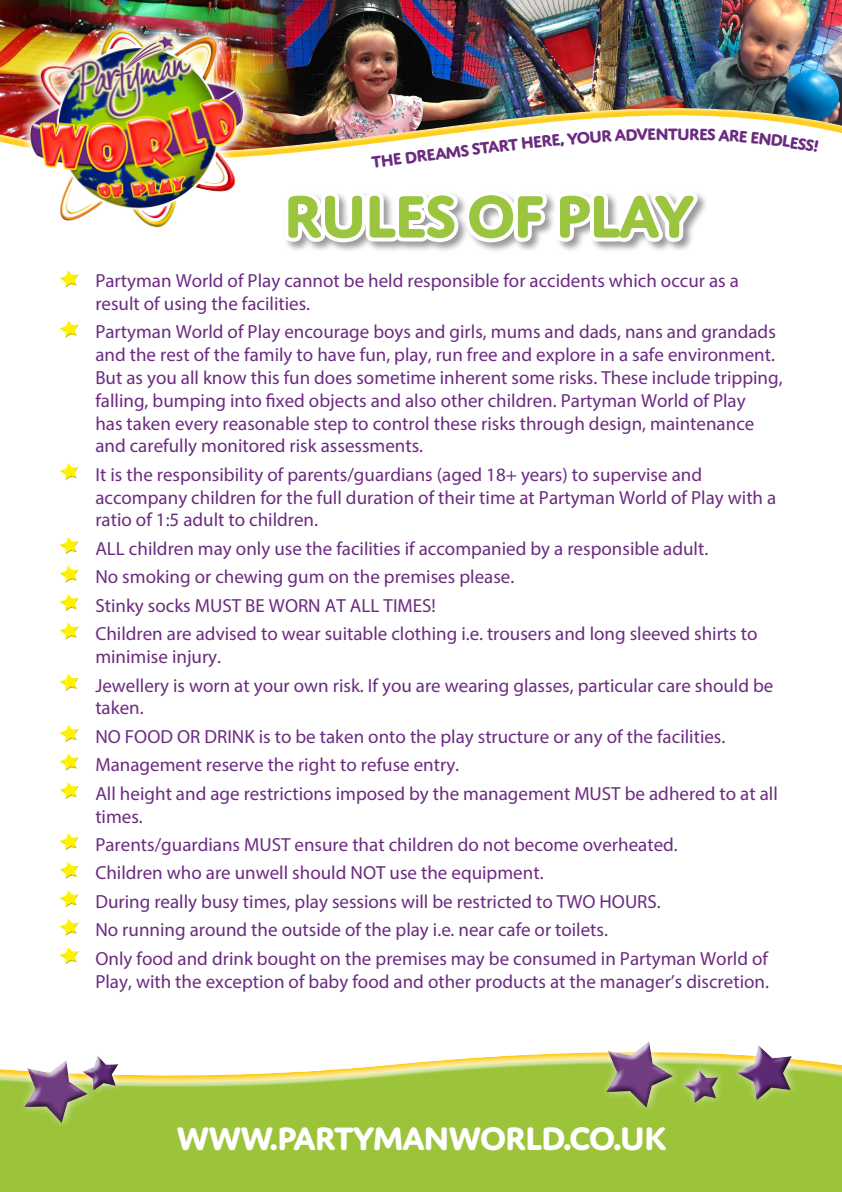
<style>
.page{position:relative;width:842px;height:1192px;background:#fff}
.page>*{position:absolute;margin:0;border:0;box-sizing:border-box;transform-origin:0 0}
.t1{font:700 64px "Domus Titling";letter-spacing:-.05em;color:#9bc53f}
.t2{font:700 34.7px "Domus Titling";letter-spacing:-.05em;color:#fff}
.t3{font:19px/28.4px "Myriad Pro";color:#6c2b81}
.t4{font:700 17.6px "Domus Titling";color:#6c2b81}
</style>
<div class="page">
<img style="left:268px;top:0;width:187px;height:85px">
<img style="left:742px;top:0;width:100px;height:85px">
<img style="left:455px;top:0;width:287px;height:85px">
<div style="left:0;top:1050px;width:842px;height:142px;background:#000;opacity:.75"></div>
<img style="left:10px;top:0;width:258px;height:228px">
<svg style="left:597px;top:1041px;width:222px;height:80px"></svg>
<svg style="left:15px;top:1050px;width:123px;height:83px"></svg>
<svg style="left:60px;top:270px;width:19px;height:18px"></svg>
<svg style="left:59px;top:320px;width:20px;height:18px"></svg>
<svg style="left:60px;top:462px;width:19px;height:19px"></svg>
<svg style="left:59px;top:537px;width:20px;height:103px"></svg>
<svg style="left:59px;top:673px;width:20px;height:19px"></svg>
<svg style="left:59px;top:725px;width:20px;height:75px"></svg>
<svg style="left:59px;top:833px;width:20px;height:132px"></svg>
<img style="left:278px;top:85px;width:544px;height:166px">
<p class="t4" style="left:370px;top:151px;width:150px;rotate:-7deg">THE DREAMS START</p>
<p class="t4" style="left:668px;top:123px;width:12px">T</p>
<h1 class="t1" style="left:283px;top:178px;width:414px">RULES OF PLAY</h1>
<p class="t3" style="left:95px;top:269px;width:645px;line-height:22.8px">Partyman World of Play cannot be held responsible for accidents which occur as a result of using the facilities.</p>
<p class="t3" style="left:95px;top:320px;width:689px;line-height:22.8px">Partyman World of Play encourage boys and girls, mums and dads, nans and grandads and the rest of the family to have fun, play, run free and explore in a safe environment.<br>But as you all know this fun does sometime inherent some risks. These include tripping, falling, bumping into fixed objects and also other children. Partyman World of Play<br>has taken every reasonable step to control these risks through design, maintenance and carefully monitored risk assessments.</p>
<p class="t3" style="left:95px;top:463px;width:682px;line-height:22.8px">It is the responsibility of parents/guardians (aged 18+ years) to supervise and accompany children for the full duration of their time at Partyman World of Play with a ratio of 1:5 adult to children.</p>
<p class="t3" style="left:95px;top:534px;width:664px">ALL children may only use the facilities if accompanied by a responsible adult.<br>No smoking or chewing gum on the premises please.<br>Stinky socks MUST BE WORN AT ALL TIMES!<br>Children are advised to wear suitable clothing i.e. trousers and long sleeved shirts to</p>
<p class="t3" style="left:95px;top:642px;width:680px">minimise injury.<br>Jewellery is worn at your own risk. If you are wearing glasses, particular care should be</p>
<p class="t3" style="left:95px;top:693px;width:684px">taken.<br>NO FOOD OR DRINK is to be taken onto the play structure or any of the facilities.<br>Management reserve the right to refuse entry.<br>All height and age restrictions imposed by the management MUST be adhered to at all</p>
<p class="t3" style="left:95px;top:802px;width:674px">times.<br>Parents/guardians MUST ensure that children do not become overheated.<br>Children who are unwell should NOT use the equipment.<br>During really busy times, play sessions will be restricted to TWO HOURS.<br>No running around the outside of the play i.e. near cafe or toilets.<br>Only food and drink bought on the premises may be consumed in Partyman World of</p>
<p class="t3" style="left:95px;top:967px;width:675px">Play, with the exception of baby food and other products at the manager’s discretion.</p>
<h2 class="t2" style="left:176px;top:1117px;width:492px">WWW.PARTYMANWORLD.CO.UK</h2>
</div>
